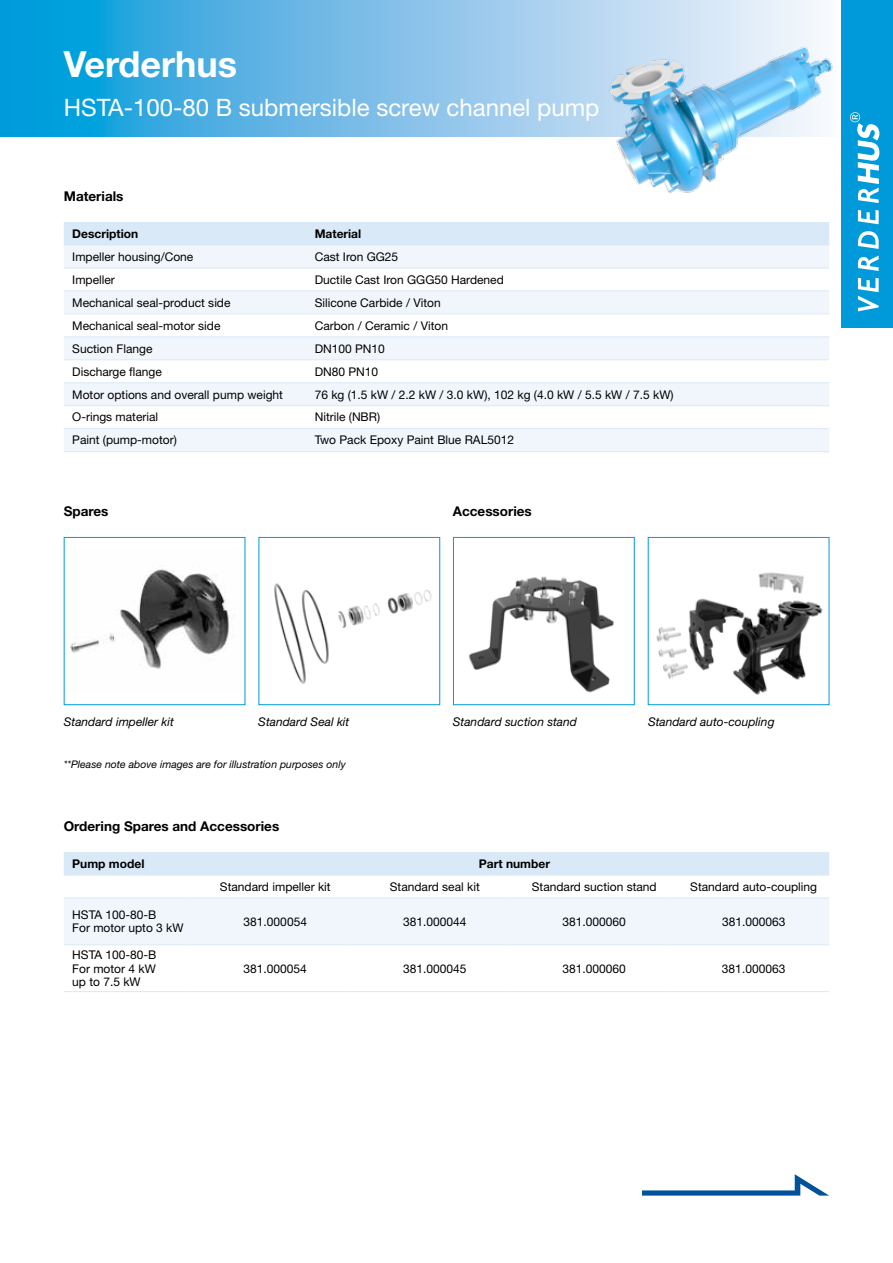
<style>
.page{position:relative;width:893px;height:1263px;background:#fff}
.page>*{position:absolute;margin:0;border:0;box-sizing:border-box;transform-origin:0 0}
.t1{font:700 36px "Helvetica Neue LT Std";color:#fff}
.t2{font:24px "Helvetica Neue LT Std";color:#fff}
.t3{font:700 13.5px "Helvetica Neue LT Std";color:#000}
.t4{font:12px/13.5px "Helvetica Neue LT Std";color:#000}
.t5{font:italic 12px "Helvetica Neue LT Std";color:#000}
.t6{font:700 12px "Helvetica Neue LT Std";color:#000}
.t7{font:italic 10.5px "Helvetica Neue LT Std";color:#000}
</style>
<div class="page">
<svg style="left:642px;top:1174px;width:186px;height:21px"></svg>
<svg style="left:0;top:0;width:842px;height:136px;background:#6cbce7"></svg>
<div style="left:842px;top:0;width:51px;height:327px;background:#009ada"></div>
<svg style="left:858px;top:278px;width:21px;height:33px"></svg>
<svg style="left:858px;top:256px;width:21px;height:15px"></svg>
<svg style="left:858px;top:231px;width:21px;height:18px"></svg>
<svg style="left:858px;top:210px;width:21px;height:14px"></svg>
<svg style="left:850px;top:112px;width:29px;height:91px"></svg>
<svg style="left:64px;top:222px;width:765px;height:46px"></svg>
<svg style="left:64px;top:290px;width:765px;height:1px"></svg>
<svg style="left:64px;top:292px;width:765px;height:159px;fill:#f0f6fc"></svg>
<hr style="left:64px;top:245px;width:242px;height:1px;background:#dae9f7">
<hr style="left:306px;top:245px;width:523px;height:1px;background:#dae9f7">
<hr style="left:64px;top:268px;width:242px;height:1px;background:#dae9f7">
<hr style="left:306px;top:268px;width:523px;height:1px;background:#dae9f7">
<hr style="left:64px;top:291px;width:242px;height:1px;background:#dae9f7">
<hr style="left:306px;top:291px;width:523px;height:1px;background:#dae9f7">
<hr style="left:64px;top:314px;width:242px;height:1px;background:#dae9f7">
<hr style="left:306px;top:314px;width:523px;height:1px;background:#dae9f7">
<hr style="left:64px;top:337px;width:242px;height:1px;background:#dae9f7">
<hr style="left:306px;top:337px;width:523px;height:1px;background:#dae9f7">
<hr style="left:64px;top:360px;width:242px;height:1px;background:#dae9f7">
<hr style="left:306px;top:360px;width:523px;height:1px;background:#dae9f7">
<hr style="left:64px;top:382px;width:242px;height:1px;background:#dae9f7">
<hr style="left:306px;top:382px;width:523px;height:1px;background:#dae9f7">
<hr style="left:64px;top:405px;width:242px;height:1px;background:#dae9f7">
<hr style="left:306px;top:405px;width:523px;height:1px;background:#dae9f7">
<hr style="left:64px;top:428px;width:242px;height:1px;background:#dae9f7">
<hr style="left:306px;top:428px;width:523px;height:1px;background:#dae9f7">
<hr style="left:64px;top:451px;width:242px;height:1px;background:#dae9f7">
<hr style="left:306px;top:451px;width:523px;height:1px;background:#dae9f7">
<img style="left:598px;top:36px;width:241px;height:158px">
<div style="left:64px;top:852px;width:765px;height:23px;background:#dae9f7"></div>
<div style="left:64px;top:899px;width:765px;height:47px;background:#f0f6fc"></div>
<hr style="left:64px;top:875px;width:127px;height:1px;background:#dae9f7">
<hr style="left:191px;top:875px;width:160px;height:1px;background:#dae9f7">
<hr style="left:351px;top:875px;width:159px;height:1px;background:#dae9f7">
<hr style="left:510px;top:875px;width:160px;height:1px;background:#dae9f7">
<hr style="left:670px;top:875px;width:159px;height:1px;background:#dae9f7">
<hr style="left:64px;top:898px;width:127px;height:1px;background:#dae9f7">
<hr style="left:191px;top:898px;width:160px;height:1px;background:#dae9f7">
<hr style="left:351px;top:898px;width:159px;height:1px;background:#dae9f7">
<hr style="left:510px;top:898px;width:160px;height:1px;background:#dae9f7">
<hr style="left:670px;top:898px;width:159px;height:1px;background:#dae9f7">
<hr style="left:64px;top:944px;width:127px;height:1px;background:#dae9f7">
<hr style="left:191px;top:944px;width:160px;height:1px;background:#dae9f7">
<hr style="left:351px;top:944px;width:159px;height:1px;background:#dae9f7">
<hr style="left:510px;top:944px;width:160px;height:1px;background:#dae9f7">
<hr style="left:670px;top:944px;width:159px;height:1px;background:#dae9f7">
<hr style="left:64px;top:991px;width:127px;height:1px;background:#dae9f7">
<hr style="left:191px;top:991px;width:160px;height:1px;background:#dae9f7">
<hr style="left:351px;top:991px;width:159px;height:1px;background:#dae9f7">
<hr style="left:510px;top:991px;width:160px;height:1px;background:#dae9f7">
<hr style="left:670px;top:991px;width:159px;height:1px;background:#dae9f7">
<img style="left:469px;top:576px;width:146px;height:117px">
<div style="left:453px;top:537px;width:182px;height:168px;border:1px solid #009ada"></div>
<img style="left:274px;top:583px;width:158px;height:101px">
<div style="left:259px;top:537px;width:181px;height:168px;border:1px solid #009ada"></div>
<img style="left:70px;top:569px;width:164px;height:100px">
<div style="left:64px;top:537px;width:181px;height:168px;border:1px solid #009ada"></div>
<img style="left:656px;top:572px;width:167px;height:123px">
<div style="left:648px;top:537px;width:181px;height:168px;border:1px solid #009ada"></div>
<h1 class="t1" style="left:64px;top:42px;width:175px">Verderhus</h1>
<h2 class="t2" style="left:64px;top:93px;width:537px">HSTA-100-80 B submersible screw channel pump</h2>
<p class="t3" style="left:64px;top:188px;width:61px">Materials</p>
<p class="t6" style="left:72px;top:226px;width:67px">Description</p>
<p class="t6" style="left:315px;top:226px;width:48px">Material</p>
<p class="t4" style="left:72px;top:250px;width:123px">Impeller housing/Cone</p>
<p class="t4" style="left:315px;top:250px;width:85px">Cast Iron GG25</p>
<p class="t4" style="left:72px;top:273px;width:44px">Impeller</p>
<p class="t4" style="left:315px;top:273px;width:191px">Ductile Cast Iron GGG50 Hardened</p>
<p class="t4" style="left:72px;top:295px;width:160px">Mechanical seal-product side</p>
<p class="t4" style="left:315px;top:295px;width:128px">Silicone Carbide / Viton</p>
<p class="t4" style="left:72px;top:318px;width:150px">Mechanical seal-motor side</p>
<p class="t4" style="left:315px;top:318px;width:135px">Carbon / Ceramic / Viton</p>
<p class="t4" style="left:72px;top:341px;width:82px">Suction Flange</p>
<p class="t4" style="left:315px;top:341px;width:72px">DN100 PN10</p>
<p class="t4" style="left:72px;top:364px;width:91px">Discharge flange</p>
<p class="t4" style="left:315px;top:364px;width:65px">DN80 PN10</p>
<p class="t4" style="left:72px;top:387px;width:212px">Motor options and overall pump weight</p>
<p class="t4" style="left:315px;top:387px;width:360px">76 kg (1.5 kW / 2.2 kW / 3.0 kW), 102 kg (4.0 kW / 5.5 kW / 7.5 kW)</p>
<p class="t4" style="left:72px;top:410px;width:88px">O-rings material</p>
<p class="t4" style="left:315px;top:410px;width:67px">Nitrile (NBR)</p>
<p class="t4" style="left:72px;top:433px;width:106px">Paint (pump-motor)</p>
<p class="t4" style="left:315px;top:433px;width:201px">Two Pack Epoxy Paint Blue RAL5012</p>
<p class="t3" style="left:64px;top:503px;width:46px">Spares</p>
<p class="t3" style="left:453px;top:503px;width:80px">Accessories</p>
<p class="t5" style="left:64px;top:715px;width:112px">Standard impeller kit</p>
<p class="t5" style="left:258px;top:715px;width:92px">Standard Seal kit</p>
<p class="t5" style="left:648px;top:715px;width:128px">Standard auto-coupling</p>
<p class="t5" style="left:453px;top:715px;width:126px">Standard suction stand</p>
<p class="t7" style="left:64px;top:758px;width:284px">**Please note above images are for illustration purposes only</p>
<p class="t3" style="left:64px;top:818px;width:217px">Ordering Spares and Accessories</p>
<p class="t6" style="left:72px;top:856px;width:74px">Pump model</p>
<p class="t6" style="left:479px;top:856px;width:73px">Part number</p>
<p class="t4" style="left:220px;top:880px;width:112px">Standard impeller kit</p>
<p class="t4" style="left:390px;top:880px;width:92px">Standard seal kit</p>
<p class="t4" style="left:532px;top:880px;width:126px">Standard suction stand</p>
<p class="t4" style="left:690px;top:880px;width:128px">Standard auto-coupling</p>
<p class="t4" style="left:72px;top:908px;width:113px">HSTA 100-80-B<br>For motor upto 3 kW</p>
<p class="t4" style="left:244px;top:914px;width:65px">381.000054</p>
<p class="t4" style="left:403px;top:914px;width:65px">381.000044</p>
<p class="t4" style="left:562px;top:914px;width:65px">381.000060</p>
<p class="t4" style="left:722px;top:914px;width:65px">381.000063</p>
<p class="t4" style="left:72px;top:948px;width:86px;text-align:justify">HSTA 100-80-B For motor 4 kW up to 7.5 kW</p>
<p class="t4" style="left:244px;top:961px;width:65px">381.000054</p>
<p class="t4" style="left:403px;top:961px;width:65px">381.000045</p>
<p class="t4" style="left:562px;top:961px;width:65px">381.000060</p>
<p class="t4" style="left:722px;top:961px;width:65px">381.000063</p>
</div>
